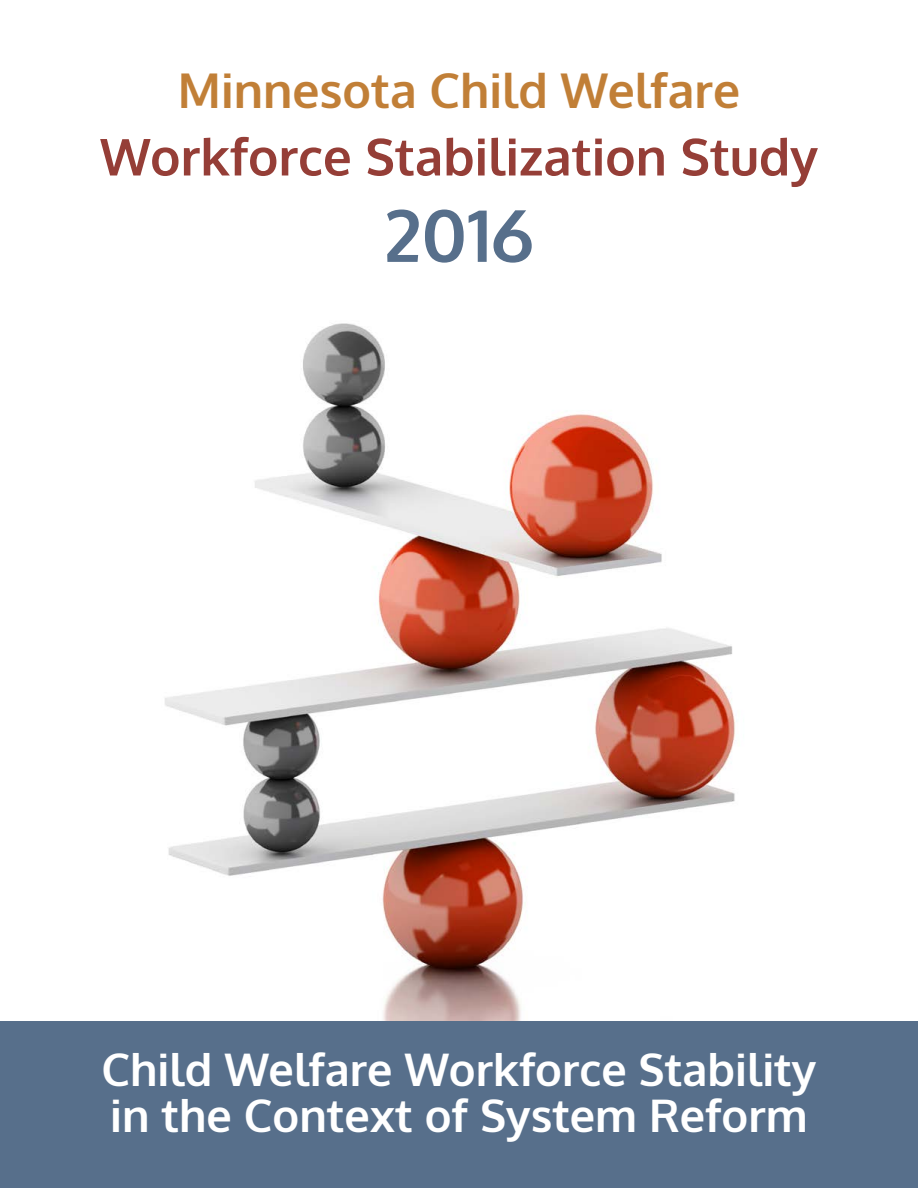
<style>
.page{position:relative;width:918px;height:1188px;background:#fff}
.page>*{position:absolute;margin:0;border:0;box-sizing:border-box;transform-origin:0 0}
.t1{font:700 72px "Oxygen";color:#576f8b}
.t2{font:700 51px "Oxygen";color:#953e37}
.t3{font:700 48px "Oxygen";color:#c17f37}
.t4{font:700 45px/46.5px "Oxygen";color:#fff}
</style>
<div class="page">
<img style="left:157px;top:323px;width:609px;height:699px">
<div style="left:0;top:1022px;width:918px;height:166px;background:#576f8b"></div>
<p class="t3" style="left:178px;top:61px;width:564px">Minnesota Child Welfare</p>
<p class="t2" style="left:100px;top:125px;width:720px">Workforce Stabilization Study</p>
<p class="t1" style="left:384px;top:191px;width:151px">2016</p>
<p class="t4" style="left:102px;top:1047px;width:716px">Child Welfare Workforce Stability in the Context of System Reform</p>
</div>
